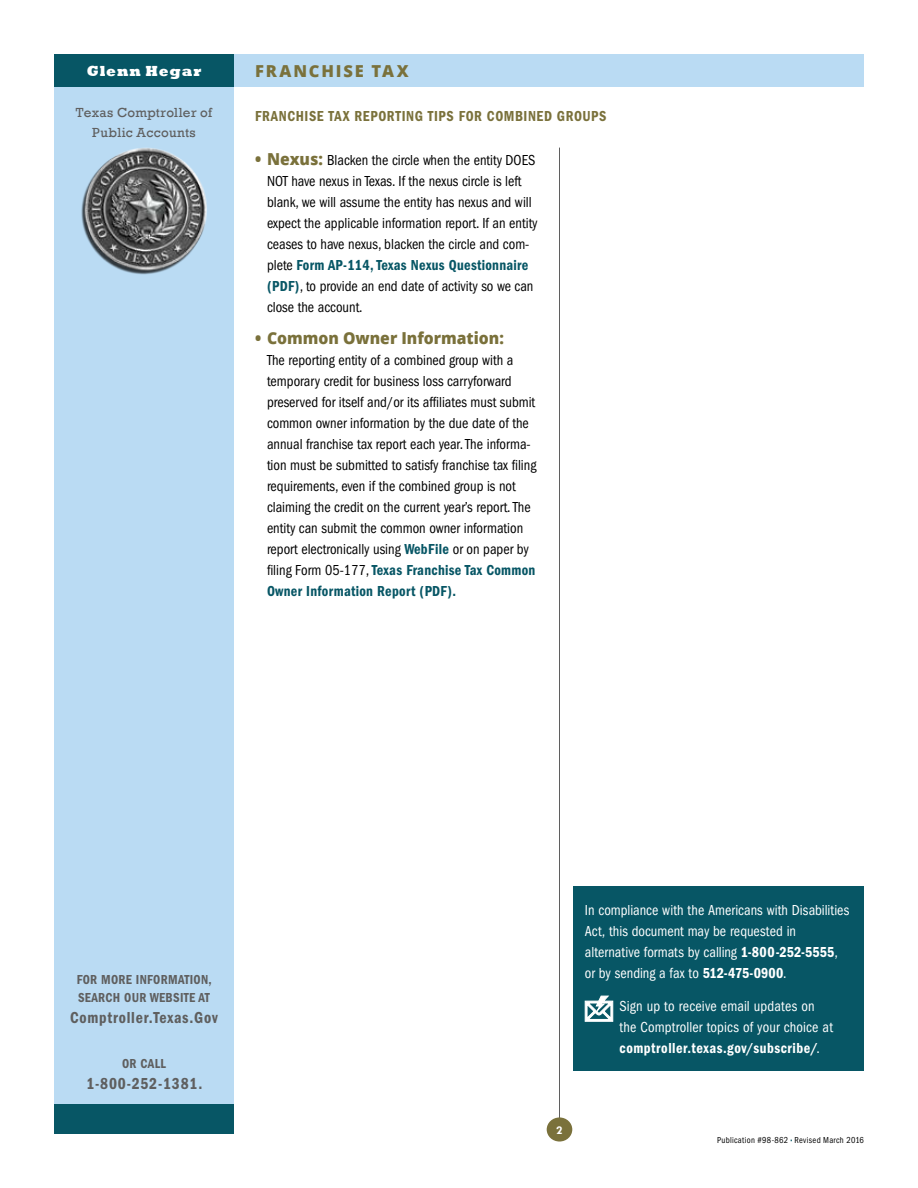
<style>
.page{position:relative;width:918px;height:1188px;background:#fff}
.page>*{position:absolute;margin:0;border:0;box-sizing:border-box;transform-origin:0 0}
.t1{font:16.5px "ITC Franklin Gothic Std Dm Cd";letter-spacing:.05em;color:#5f5f5f;scale:.95 1}
.t2{font:800 16.5px "Open Sans";color:#7a713b;scale:.95 1}
.t3{font:800 16.5px "Open Sans";letter-spacing:.115em;color:#7a713b}
.t4{font:condensed 15px/21px "ITC Franklin Gothic Std";color:#000;scale:.95 1}
.t5{font:condensed 15px/21px "ITC Franklin Gothic Std";letter-spacing:.005em;color:#fff;scale:.95 1}
.t6{font:15px "ITC Franklin Gothic Std Dm Cd";letter-spacing:.04em;color:#7a713b;scale:.95 1}
.t7{font:15px "ITC Franklin Gothic Std Dm Cd";letter-spacing:.035em;color:#fff;scale:.95 1}
.t8{font:800 15px "Rockwell";letter-spacing:.06em;color:#fff;scale:.95 1}
.t9{font:13.5px/18px "ITC Franklin Gothic Std Dm Cd";letter-spacing:.025em;color:#5f5f5f;scale:.95 1}
.t10{font:13.5px/19.5px "Rockwell";letter-spacing:.025em;color:#5f5f5f;text-align:center}
.t11{font:700 12px "Tw Cen";color:#fff}
.t12{font:condensed 9px "ITC Franklin Gothic Std";letter-spacing:.03em;color:#000;scale:.95 1}
.s1{font-family:"Open Sans";font-weight:800;font-stretch:normal;font-size:16.5px;color:#7a713b}
.s2{font-family:"ITC Franklin Gothic Std Dm Cd";font-stretch:normal;color:#075665}
.s3{font-family:"ITC Franklin Gothic Std Dm Cd";font-stretch:normal}
.s4{font-family:"ITC Franklin Gothic Std";font-stretch:condensed}
.s5{font-size:13.5px;color:#075665}
</style>
<div class="page">
<div style="left:54px;top:82px;width:180px;height:1052px;background:#badbf3"></div>
<hr style="left:559px;top:148px;width:1px;height:977px;background:#5f5f5f">
<div style="left:54px;top:54px;width:180px;height:32px;background:#075665"></div>
<img style="left:81px;top:147px;width:126px;height:128px">
<div style="left:234px;top:54px;width:630px;height:32px;background:#badbf3"></div>
<div style="left:54px;top:1105px;width:180px;height:29px;background:#075665"></div>
<div style="left:547px;top:1117px;width:25px;height:25px;background:#7a713b;border-radius:50%"></div>
<div style="left:573px;top:887px;width:291px;height:184px;background:#075665"></div>
<svg style="left:585px;top:996px;width:28px;height:26px"></svg>
<p class="t8" style="left:87px;top:62px;width:122px">Glenn Hegar</p>
<p class="t10" style="left:76px;top:103px;width:138px">Texas Comptroller of<br>Public Accounts</p>
<p class="t3" style="left:255px;top:58px;width:155px">FRANCHISE TAX</p>
<p class="t6" style="left:255px;top:107px;width:372px">FRANCHISE TAX REPORTING TIPS FOR COMBINED GROUPS</p>
<p class="t4" style="left:267px;top:150px;width:286px;text-indent:-12px"><span class="s1">• Nexus:</span> Blacken the circle when the entity DOES NOT have nexus in Texas. If the nexus circle is left blank, we will assume the entity has nexus and will expect the applicable information report. If an entity ceases to have nexus, blacken the circle and com&shy;plete <span class="s2">Form AP-114, Texas Nexus Questionnaire (PDF)</span>, to provide an end date of activity so we can close the account.</p>
<p class="t2" style="left:255px;top:325px;width:264px">• Common Owner Information:</p>
<p class="t4" style="left:267px;top:350px;width:285px">The reporting entity of a combined group with a temporary credit for business loss carryforward preserved for itself and/or its affiliates must submit common owner information by the due date of the annual franchise tax report each year. The informa&shy;tion must be submitted to satisfy franchise tax filing requirements, even if the combined group is not claiming the credit on the current year’s report. The entity can submit the common owner information report electronically using <span class="s2">WebFile</span> or on paper by filing Form 05-177, <span class="s2">Texas Franchise Tax Common Owner Information Report (PDF).</span></p>
<p class="t9" style="left:77px;top:971px;width:144px">FOR MORE INFORMATION,<br>SEARCH OUR WEBSITE AT</p>
<p class="t1" style="left:70px;top:1008px;width:157px">Comptroller.Texas.Gov</p>
<p class="t9" style="left:122px;top:1055px;width:48px">OR CALL</p>
<p class="t1" style="left:86px;top:1074px;width:124px">1-800-252-1381.</p>
<p class="t5" style="left:585px;top:900px;width:280px">In compliance with the Americans with Disabilities Act, this document may be requested in alternative formats by calling <span class="s3">1-800-252-5555</span>, or by sending a fax to <span class="s3">512-475-0900</span>.</p>
<p class="t5" style="left:619px;top:996px;width:226px">Sign up to receive email updates on the Comptroller topics of your choice at</p>
<p class="t7" style="left:619px;top:1039px;width:212px">comptroller.texas.gov/subscribe/<span class="s4">.</span></p>
<p class="t11" style="left:556px;top:1123px;width:8px">2</p>
<p class="t12" style="left:717px;top:1135px;width:156px">Publication #98-862 <span class="s5">•</span> Revised March 2016</p>
</div>
